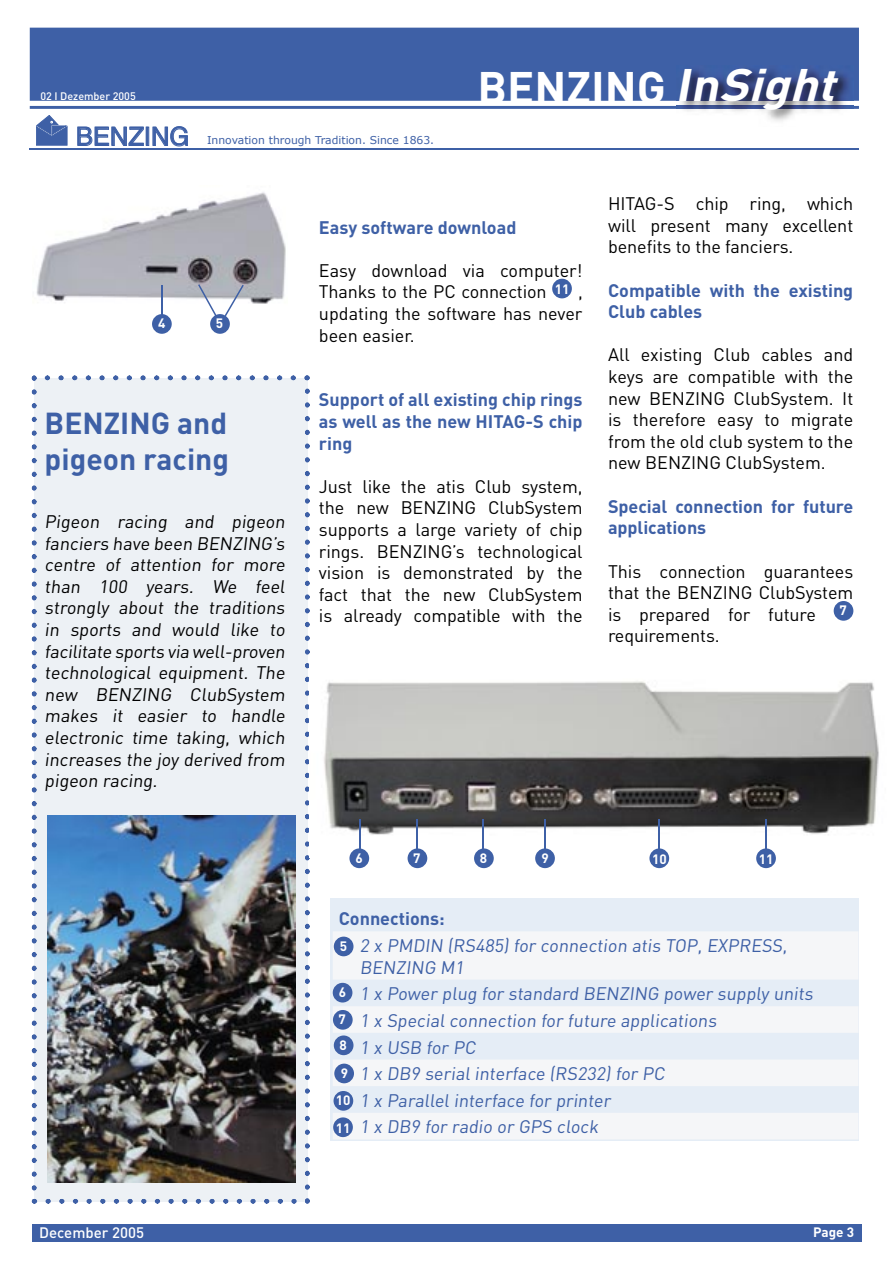
<style>
.page{position:relative;width:893px;height:1263px;background:#fff}
.page>*{position:absolute;margin:0;border:0;box-sizing:border-box;transform-origin:0 0}
.t1{font:700 45px "DIN";color:#fff}
.t2{font:italic 700 45px "DIN";color:#fff;scale:1.1 1}
.t3{font:700 30px/36px "DIN";color:#3e60a6}
.t4{font:25.5px "Helvetica";color:#3e60a6}
.t5{font:18px/21.6px "DIN";letter-spacing:-.005em;color:#000;text-align:justify}
.t6{font:18px/26.7px "DIN";color:#3e60a6}
.t7{font:700 18px/21.6px "DIN";color:#3e60a6}
.t8{font:500 15px "DIN";color:#fff}
.t9{font:700 13.5px/27.6px "DIN";color:#fff}
.t10{font:10.8px "Verdana";color:#3e60a6}
.t11{font:500 10.8px "DIN";color:#fff}
</style>
<div class="page">
<div style="left:32px;top:376px;width:278px;height:827px;background:#edf1f5"></div>
<div style="left:331px;top:898px;width:528px;height:242px;background:#e5edf6"></div>
<div style="left:32px;top:1224px;width:829px;height:17px;background:#3e60a6"></div>
<div style="left:30px;top:28px;width:829px;height:73px;background:#3e60a6"></div>
<svg style="left:36px;top:115px;width:31px;height:30px"></svg>
<svg style="left:78px;top:127px;width:66px;height:19px"></svg>
<div style="left:146px;top:127px;width:3px;height:19px;border:1px solid #3e60a6"></div>
<svg style="left:153px;top:126px;width:35px;height:20px"></svg>
<svg style="left:853px;top:106px;width:6px;height:3px"></svg>
<hr style="left:30px;top:106px;width:646px;height:3px;background:#3e60a6">
<hr style="left:30px;top:149px;width:829px;height:1px;background:#3e60a6">
<img style="left:676px;top:65px;width:177px;height:56px">
<img style="left:324px;top:681px;width:555px;height:177px">
<hr style="left:359px;top:819px;width:1px;height:32px;background:#3e60a6">
<div style="left:349px;top:848px;width:20px;height:20px;background:#3e60a6;border-radius:50%"></div>
<div style="left:408px;top:848px;width:19px;height:20px;background:#3e60a6;border-radius:50%"></div>
<div style="left:474px;top:848px;width:20px;height:20px;background:#3e60a6;border-radius:50%"></div>
<div style="left:535px;top:848px;width:20px;height:20px;background:#3e60a6;border-radius:50%"></div>
<hr style="left:417px;top:819px;width:1px;height:32px;background:#3e60a6">
<hr style="left:658px;top:819px;width:2px;height:32px;background:#3e60a6">
<hr style="left:483px;top:819px;width:1px;height:32px;background:#3e60a6">
<hr style="left:544px;top:819px;width:2px;height:32px;background:#3e60a6">
<div style="left:649px;top:848px;width:20px;height:20px;background:#3e60a6;border-radius:50%"></div>
<hr style="left:765px;top:819px;width:2px;height:32px;background:#3e60a6">
<div style="left:756px;top:848px;width:20px;height:20px;background:#3e60a6;border-radius:50%"></div>
<div style="left:834px;top:601px;width:19px;height:20px;background:#3e60a6;border-radius:50%"></div>
<div style="left:552px;top:279px;width:20px;height:19px;background:#3e60a6;border-radius:50%"></div>
<img style="left:36px;top:192px;width:250px;height:112px">
<hr style="left:161px;top:285px;width:2px;height:31px;background:#3e60a6">
<div style="left:152px;top:314px;width:20px;height:20px;background:#3e60a6;border-radius:50%"></div>
<div style="left:210px;top:314px;width:20px;height:20px;background:#3e60a6;border-radius:50%"></div>
<svg style="left:198px;top:284px;width:19px;height:33px"></svg>
<svg style="left:225px;top:285px;width:19px;height:31px"></svg>
<svg style="left:333px;top:932px;width:525px;height:207px;fill:#f5f6f8"></svg>
<div style="left:333px;top:983px;width:19px;height:19px;background:#3e60a6;border-radius:50%"></div>
<div style="left:333px;top:1010px;width:20px;height:20px;background:#3e60a6;border-radius:50%"></div>
<div style="left:334px;top:1035px;width:19px;height:20px;background:#3e60a6;border-radius:50%"></div>
<div style="left:334px;top:1063px;width:20px;height:20px;background:#3e60a6;border-radius:50%"></div>
<div style="left:334px;top:1091px;width:19px;height:20px;background:#3e60a6;border-radius:50%"></div>
<div style="left:333px;top:1117px;width:20px;height:20px;background:#3e60a6;border-radius:50%"></div>
<div style="left:334px;top:936px;width:19px;height:20px;background:#3e60a6;border-radius:50%"></div>
<img style="left:48px;top:816px;width:248px;height:366px">
<p class="t11" style="left:40px;top:90px;width:97px">02 I Dezember 2005</p>
<h3 class="t4" style="left:76px;top:122px;width:115px">BENZING</h3>
<p class="t10" style="left:207px;top:134px;width:229px">Innovation through Tradition. Since 1863.</p>
<h1 class="t1" style="left:477px;top:58px;width:190px">BENZING</h1>
<h1 class="t2" style="left:675px;top:55px;width:160px">InSight</h1>
<p class="t9" style="left:158px;top:309px;width:9px">4</p>
<p class="t9" style="left:216px;top:309px;width:9px">5</p>
<h2 class="t3" style="left:45px;top:404px;width:186px">BENZING and pigeon racing</h2>
<p class="t5" style="left:45px;top:510px;width:244px">Pigeon racing and pigeon fanciers have been BENZING’s centre of attention for more than 100 years. We feel strongly about the traditions in sports and would like to facilitate sports via well-proven technological equipment. The new BENZING ClubSystem makes it easier to handle electronic time taking, which increases the joy derived from pigeon racing.</p>
<p class="t7" style="left:319px;top:215px;width:199px">Easy software download</p>
<p class="t5" style="left:319px;top:259px;width:265px">Easy download via computer!<br>Thanks to the PC connection <sup>11</sup> , updating the software has never been easier.</p>
<p class="t7" style="left:319px;top:388px;width:265px;text-align:justify">Support of all existing chip rings as well as the new HITAG-S chip ring</p>
<p class="t5" style="left:319px;top:475px;width:265px">Just like the atis Club system, the new BENZING ClubSystem supports a large variety of chip rings. BENZING’s technological vision is demonstrated by the fact that the new ClubSystem is already compatible with the</p>
<p class="t5" style="left:608px;top:193px;width:247px">HITAG-S chip ring, which will present many excellent benefits to the fanciers.</p>
<p class="t7" style="left:608px;top:279px;width:247px">Compatible with the existing<br>Club cables</p>
<p class="t5" style="left:608px;top:344px;width:247px">All existing Club cables and keys are compatible with the new BENZING ClubSystem. It is therefore easy to migrate from the old club system to the new BENZING ClubSystem.</p>
<p class="t7" style="left:608px;top:495px;width:247px">Special connection for future applications</p>
<p class="t5" style="left:608px;top:560px;width:247px">This connection guarantees that the BENZING ClubSystem is prepared for future</p>
<p class="t9" style="left:839px;top:596px;width:9px">7</p>
<p class="t5" style="left:608px;top:625px;width:113px">requirements.</p>
<p class="t9" style="left:355px;top:843px;width:9px">6</p>
<p class="t9" style="left:413px;top:843px;width:9px">7</p>
<p class="t9" style="left:480px;top:843px;width:9px">8</p>
<p class="t9" style="left:542px;top:843px;width:9px">9</p>
<p class="t9" style="left:652px;top:844px;width:16px">10</p>
<p class="t9" style="left:759px;top:844px;width:16px">11</p>
<p class="t7" style="left:339px;top:907px;width:108px">Connections:</p>
<p class="t6" style="left:360px;top:934px;width:432px;line-height:21.6px">2 x PMDIN (RS485) for connection atis TOP, EXPRESS,<br>BENZING M1</p>
<p class="t6" style="left:360px;top:980px;width:457px">1 x Power plug for standard BENZING power supply units 1 x Special connection for future applications<br>1 x USB for PC<br>1 x DB9 serial interface (RS232) for PC<br>1 x Parallel interface for printer<br>1 x DB9 for radio or GPS clock</p>
<p class="t9" style="left:340px;top:931px;width:9px">5</p>
<p class="t9" style="left:339px;top:978px;width:9px;line-height:27.2px">6<br>7</p>
<p class="t9" style="left:336px;top:1030px;width:16px;text-align:center">8<br>9<br>10<br>11</p>
<p class="t8" style="left:39px;top:1223px;width:106px">December 2005</p>
<p class="t9" style="left:813px;top:1218px;width:42px">Page 3</p>
</div>
